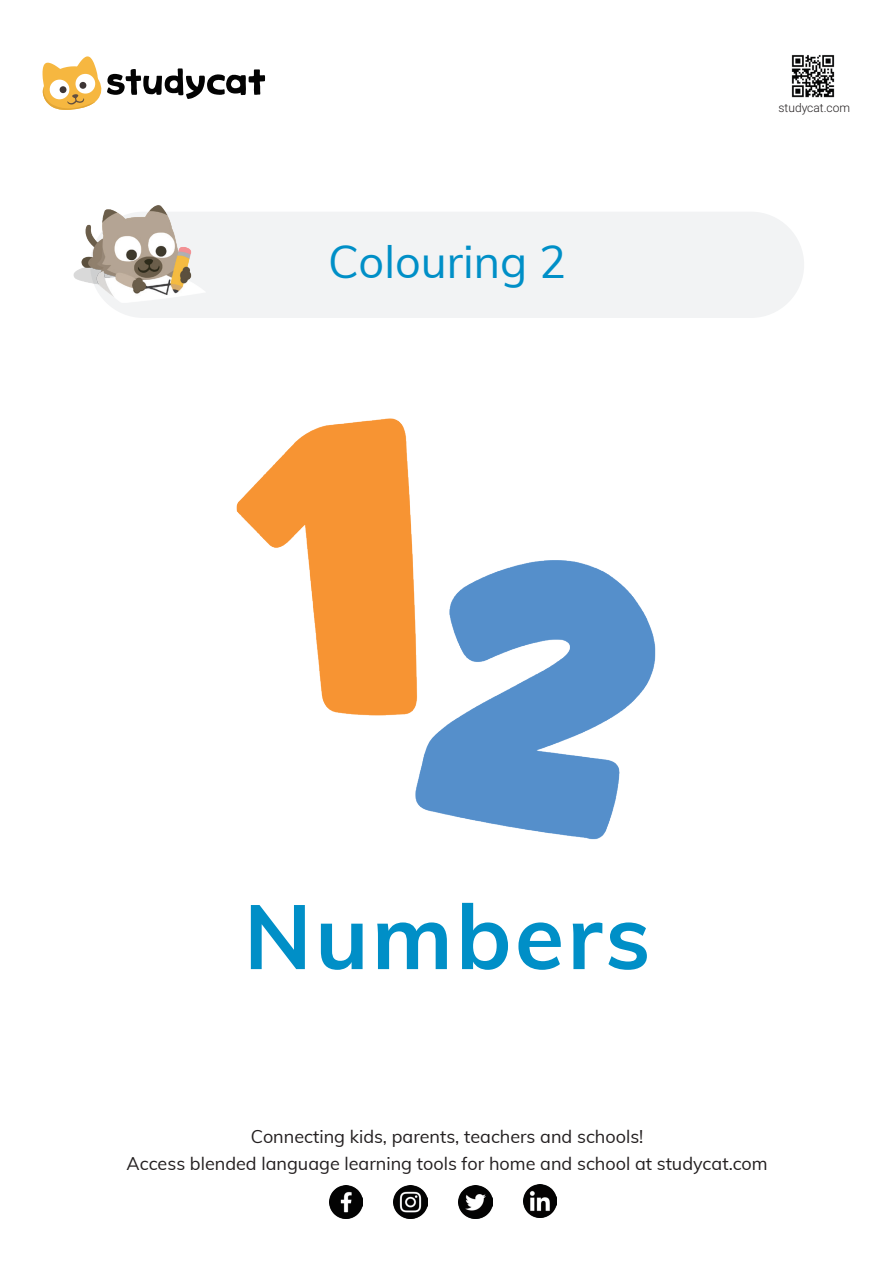
<style>
.page{position:relative;width:893px;height:1263px;background:#fff}
.page>*{position:absolute;margin:0;border:0;box-sizing:border-box;transform-origin:0 0}
.t1{font:700 90px "Muli";letter-spacing:.035em;color:#008fc7}
.t2{font:45px "Muli";color:#008fc7}
.t3{font:18px/26.5px "Muli";color:#231f20;text-align:center}
.t4{font:300 12px "Roboto";color:#231f20}
</style>
<div class="page">
<div style="left:90px;top:212px;width:714px;height:106px;background:#f2f3f4;border-radius:53px"></div>
<img style="left:236px;top:418px;width:420px;height:422px">
<img style="left:73px;top:205px;width:132px;height:98px">
<img style="left:394px;top:1185px;width:33px;height:34px">
<img style="left:329px;top:1185px;width:34px;height:34px">
<img style="left:523px;top:1184px;width:34px;height:34px">
<img style="left:458px;top:1185px;width:34px;height:34px">
<img style="left:791px;top:55px;width:44px;height:43px">
<svg style="left:42px;top:56px;width:223px;height:54px"></svg>
<h2 class="t2" style="left:328px;top:229px;width:239px">Colouring 2</h2>
<p class="t4" style="left:778px;top:100px;width:73px">studycat.com</p>
<h1 class="t1" style="left:244px;top:871px;width:408px">Numbers</h1>
<p class="t3" style="left:127px;top:1122px;width:643px">Connecting kids, parents, teachers and schools!<br>Access blended language learning tools for home and school at studycat.com</p>
</div>
